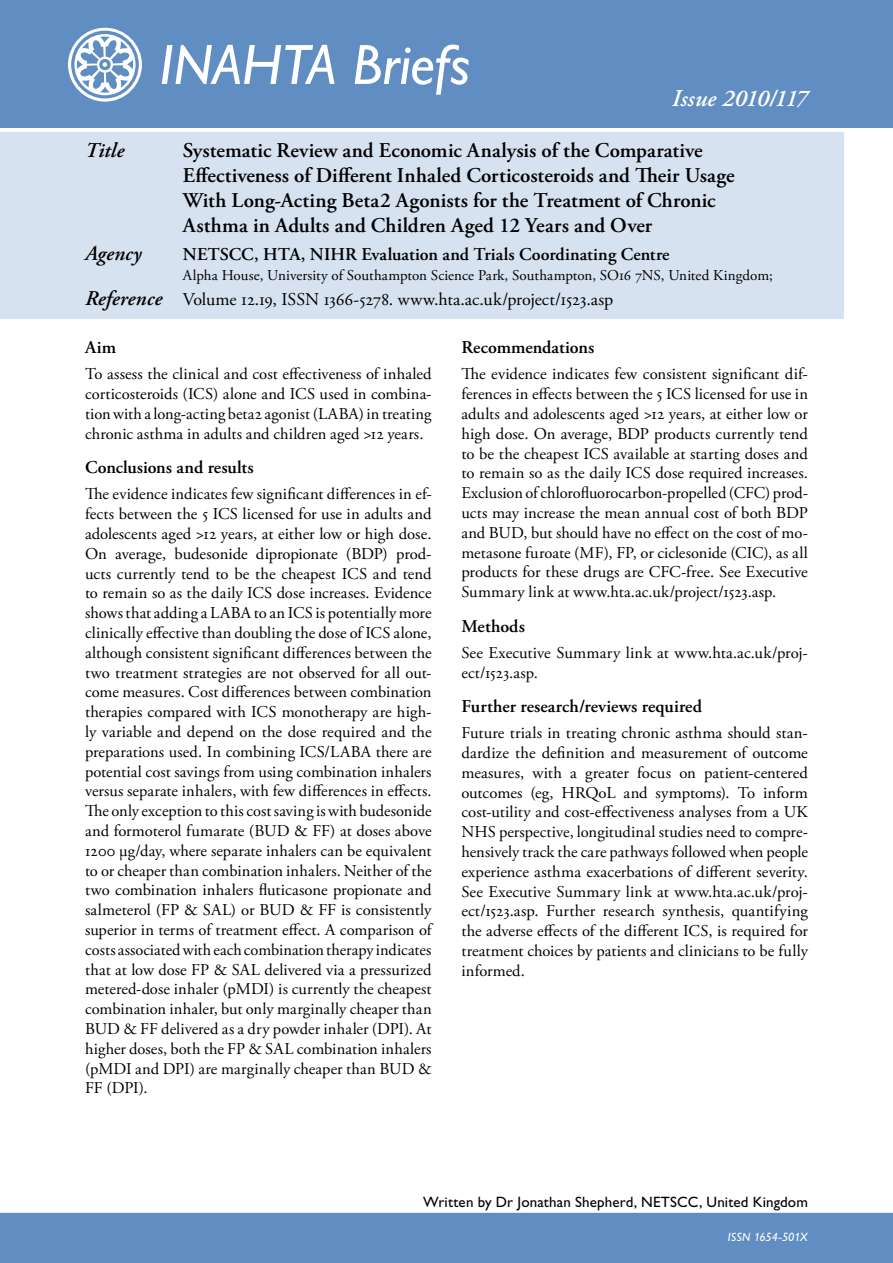
<style>
.page{position:relative;width:893px;height:1263px;background:#fff}
.page>*{position:absolute;margin:0;border:0;box-sizing:border-box;transform-origin:0 0}
.t1{font:italic 57px "Gill Alt One";color:#fff}
.Issue{font:italic 600 24px "Adobe Garamond Pro";letter-spacing:-.005em;color:#fff}
.Title_ruta{font:600 21px/25.2px "Adobe Garamond Pro";color:#000}
.Agency_text{font:italic 600 21px "Adobe Garamond Pro";letter-spacing:.005em;color:#000}
.Title_ruta-2{font:italic 600 21px "Adobe Garamond Pro";letter-spacing:.005em;color:#000}
.Heading{font:600 18px "Adobe Garamond Pro";letter-spacing:.005em;color:#000}
.Reference_text{font:18px "Adobe Garamond Pro";letter-spacing:-.01em;color:#000}
.Agency_text-2{font:600 18px "Adobe Garamond Pro";letter-spacing:.005em;color:#000}
.Brödtext{font:16.5px/19.8px "Adobe Garamond Pro";letter-spacing:.005em;color:#000;text-align:justify}
.Agency_address{font:15px "Adobe Garamond Pro";color:#000}
.Written_by{font:15px "Gill Alt One";letter-spacing:.01em;color:#000}
.Ö-Grouping__left{font:italic 12px "Gill Alt One";letter-spacing:-.005em;color:#fff}
.s1{font-weight:600;font-style:italic;font-size:21px}
</style>
<div class="page">
<div style="left:0;top:1213px;width:893px;height:50px;background:#608dc2"></div>
<div style="left:0;top:132px;width:844px;height:187px;background:#d7e2f0"></div>
<div style="left:0;top:0;width:893px;height:128px;background:#608dc2"></div>
<p class="t1" style="left:159px;top:32px;width:312px">INAHTA Briefs</p>
<p class="Issue" style="left:672px;top:84px;width:137px">Issue 2010/117</p>
<p class="Title_ruta-2" style="left:85px;top:138px;width:41px">Title</p>
<p class="Title_ruta" style="left:183px;top:138px;width:553px">Systematic Review and Economic Analysis of the Comparative Effectiveness of Different Inhaled Corticosteroids and Their Usage With Long-Acting Beta2 Agonists for the Treatment of Chronic Asthma in Adults and Children Aged 12 Years and Over</p>
<p class="Agency_text" style="left:85px;top:241px;width:58px">Agency</p>
<p class="Agency_text-2" style="left:183px;top:244px;width:488px">NETSCC, HTA, NIHR Evaluation and Trials Coordinating Centre</p>
<p class="Agency_address" style="left:183px;top:266px;width:591px">Alpha House, University of Southampton Science Park, Southampton, SO16 7NS, United Kingdom;</p>
<p class="Reference_text" style="left:85px;top:288px;width:530px"><span class="s1">Reference</span> Volume 12.19, ISSN 1366-5278. www.hta.ac.uk/project/1523.asp</p>
<p class="Heading" style="left:85px;top:337px;width:33px">Aim</p>
<p class="Brödtext" style="left:85px;top:365px;width:348px">To assess the clinical and cost effectiveness of inhaled corticosteroids (ICS) alone and ICS used in combina&shy;tion with a long-acting beta2 agonist (LABA) in treating chronic asthma in adults and children aged &gt;12 years.</p>
<p class="Heading" style="left:85px;top:457px;width:170px">Conclusions and results</p>
<p class="Brödtext" style="left:85px;top:485px;width:348px">The evidence indicates few significant differences in ef&shy;fects between the 5 ICS licensed for use in adults and adolescents aged &gt;12 years, at either low or high dose.<br>On average, budesonide dipropionate (BDP) prod&shy;ucts currently tend to be the cheapest ICS and tend to remain so as the daily ICS dose increases. Evidence shows that adding a LABA to an ICS is potentially more clinically effective than doubling the dose of ICS alone, although consistent significant differences between the two treatment strategies are not observed for all out&shy;come measures. Cost differences between combination therapies compared with ICS monotherapy are high&shy;ly variable and depend on the dose required and the preparations used. In combining ICS/LABA there are potential cost savings from using combination inhalers versus separate inhalers, with few differences in effects.<br>The only exception to this cost saving is with budesonide and formoterol fumarate (BUD &amp; FF) at doses above 1200 μg/day, where separate inhalers can be equivalent to or cheaper than combination inhalers. Neither of the two combination inhalers fluticasone propionate and salmeterol (FP &amp; SAL) or BUD &amp; FF is consistently superior in terms of treatment effect. A comparison of costs associated with each combination therapy indicates that at low dose FP &amp; SAL delivered via a pressurized metered-dose inhaler (pMDI) is currently the cheapest combination inhaler, but only marginally cheaper than BUD &amp; FF delivered as a dry powder inhaler (DPI). At higher doses, both the FP &amp; SAL combination inhalers (pMDI and DPI) are marginally cheaper than BUD &amp; FF (DPI).</p>
<p class="Heading" style="left:461px;top:337px;width:134px">Recommendations</p>
<p class="Brödtext" style="left:461px;top:365px;width:348px">The evidence indicates few consistent significant dif&shy;ferences in effects between the 5 ICS licensed for use in adults and adolescents aged &gt;12 years, at either low or high dose. On average, BDP products currently tend to be the cheapest ICS available at starting doses and to remain so as the daily ICS dose required increases.<br>Exclusion of chlorofluorocarbon-propelled (CFC) prod&shy;ucts may increase the mean annual cost of both BDP and BUD, but should have no effect on the cost of mo&shy;metasone furoate (MF), FP, or ciclesonide (CIC), as all products for these drugs are CFC-free. See Executive Summary link at www.hta.ac.uk/project/1523.asp.</p>
<p class="Heading" style="left:461px;top:615px;width:65px">Methods</p>
<p class="Brödtext" style="left:461px;top:643px;width:348px">See Executive Summary link at www.hta.ac.uk/proj&shy;ect/1523.asp.</p>
<p class="Heading" style="left:461px;top:696px;width:242px">Further research/reviews required</p>
<p class="Brödtext" style="left:461px;top:724px;width:348px">Future trials in treating chronic asthma should stan&shy;dardize the definition and measurement of outcome measures, with a greater focus on patient-centered outcomes (eg, HRQoL and symptoms). To inform cost-utility and cost-effectiveness analyses from a UK NHS perspective, longitudinal studies need to compre&shy;hensively track the care pathways followed when people experience asthma exacerbations of different severity.<br>See Executive Summary link at www.hta.ac.uk/proj&shy;ect/1523.asp. Further research synthesis, quantifying the adverse effects of the different ICS, is required for treatment choices by patients and clinicians to be fully informed.</p>
<p class="Written_by" style="left:423px;top:1193px;width:386px">Written by Dr Jonathan Shepherd, NETSCC, United Kingdom</p>
<p class="Ö-Grouping__left" style="left:728px;top:1230px;width:82px">ISSN 1654-501X</p>
</div>
